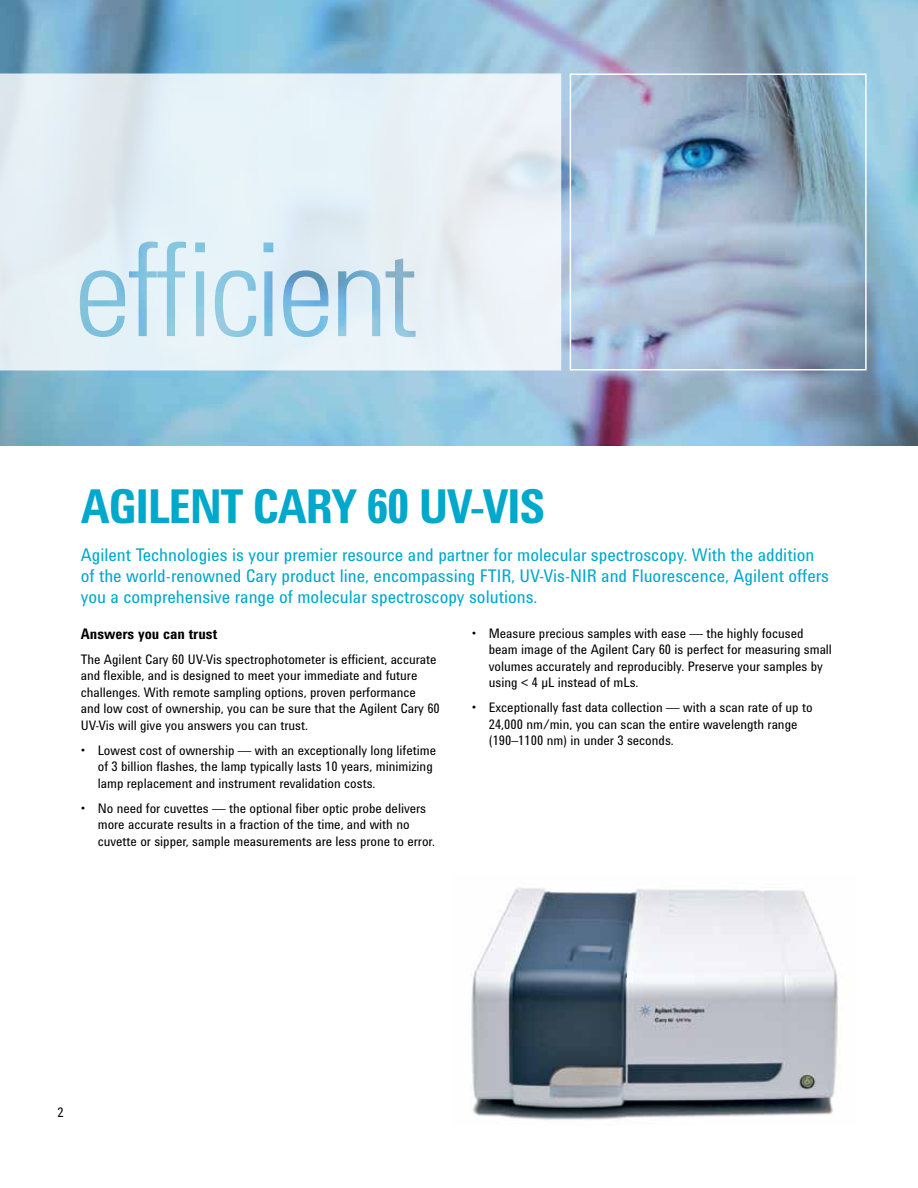
<style>
.page{position:relative;width:918px;height:1188px;background:#fff}
.page>*{position:absolute;margin:0;border:0;box-sizing:border-box;transform-origin:0 0}
.t1{font:700 48px "Agilent Condensed CFF";letter-spacing:-.03em;color:#00a8cb}
.t2{font:18px/21px "Agilent Condensed CFF";color:#00a8cb}
.t3{font:700 15px "Agilent Condensed CFF";color:#000}
.t4{font:13.5px/16.5px "Agilent Condensed CFF";color:#000}
</style>
<div class="page">
<img style="left:0;top:0;width:918px;height:446px">
<svg style="left:0;top:73px;width:561px;height:297px;background:#e0edf4"></svg>
<div style="left:570px;top:73px;width:297px;height:297px;border:2px solid #fff"></div>
<img style="left:471px;top:888px;width:367px;height:233px">
<h1 class="t1" style="left:81px;top:470px;width:467px">AGILENT CARY 60 UV-VIS</h1>
<p class="t2" style="left:81px;top:543px;width:750px">Agilent Technologies is your premier resource and partner for molecular spectroscopy. With the addition of the world-renowned Cary product line, encompassing FTIR, UV-Vis-NIR and Fluorescence, Agilent offers you a comprehensive range of molecular spectroscopy solutions.</p>
<p class="t3" style="left:81px;top:622px;width:138px">Answers you can trust</p>
<p class="t4" style="left:81px;top:650px;width:361px">The Agilent Cary 60 UV-Vis spectrophotometer is efficient, accurate and flexible, and is designed to meet your immediate and future challenges. With remote sampling options, proven performance<br>and low cost of ownership, you can be sure that the Agilent Cary 60<br>UV-Vis will give you answers you can trust.</p>
<p class="t4" style="left:98px;top:741px;width:340px;text-indent:-17px">• Lowest cost of ownership — with an exceptionally long lifetime of 3 billion flashes, the lamp typically lasts 10 years, minimizing lamp replacement and instrument revalidation costs.</p>
<p class="t4" style="left:98px;top:799px;width:339px;text-indent:-17px">• No need for cuvettes — the optional fiber optic probe delivers more accurate results in a fraction of the time, and with no cuvette or sipper, sample measurements are less prone to error.</p>
<p class="t4" style="left:489px;top:624px;width:345px;text-indent:-17px">• Measure precious samples with ease — the highly focused beam image of the Agilent Cary 60 is perfect for measuring small volumes accurately and reproducibly. Preserve your samples by using &lt; 4 µL instead of mLs.</p>
<p class="t4" style="left:489px;top:699px;width:325px;text-indent:-17px">• Exceptionally fast data collection — with a scan rate of up to<br>24,000 nm/min, you can scan the entire wavelength range (190–1100 nm) in under 3 seconds.</p>
<p class="t4" style="left:58px;top:1103px;width:8px">2</p>
</div>
